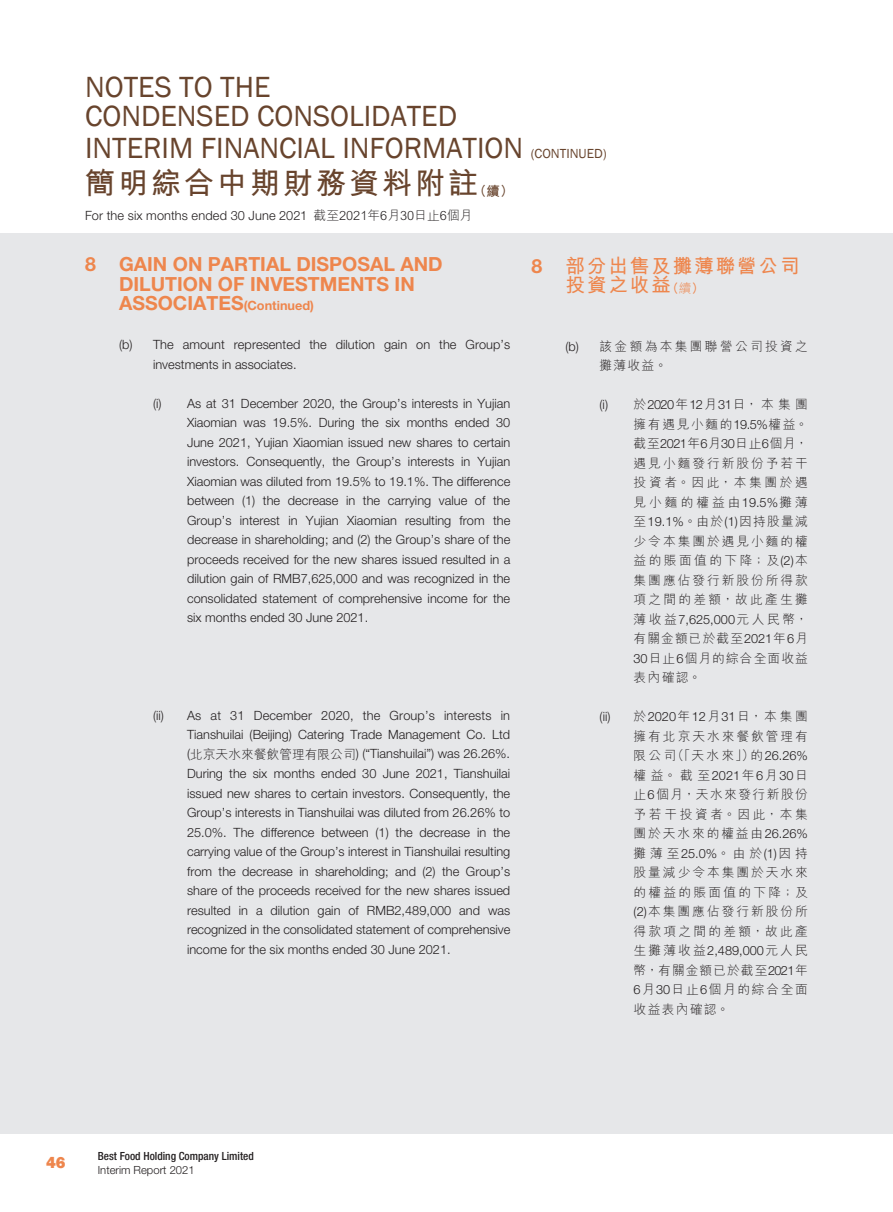
<style>
.page{position:relative;width:893px;height:1212px;background:#fff}
.page>*{position:absolute;margin:0;border:0;box-sizing:border-box;transform-origin:0 0}
.t1{font:30px/28.5px "Franklin Gothic";color:#68442d}
.t2{font:700 30px "M Hei HK";letter-spacing:.1em;color:#68442d}
.t3{font:700 19.5px "Helvetica Neue LT Std";color:#ee864d}
.t4{font:700 19.5px/19.5px "M Hei HK";letter-spacing:.1em;color:#ee864d}
.t5{font:800 16.5px "Franklin Gothic";color:#ee864d}
.t6{font:13.5px "Franklin Gothic";color:#68442d}
.t7{font:700 13.5px "M Hei HK";color:#68442d}
.t8{font:300 12.75px/19.5px "Helvetica Neue LT Std";color:#231f20;text-align:justify}
.t9{font:300 12.75px/19.5px "M Hei HK";letter-spacing:.15em;color:#231f20;text-align:justify}
.t10{font:300 12.75px/19.5px "M Hei HK";letter-spacing:.18em;color:#231f20}
.t11{font:700 12.75px "Helvetica Neue LT Std";color:#ee864d}
.t12{font:500 condensed 11.25px "Helvetica Neue LT Std";color:#231f20}
.t13{font:300 11.25px "Helvetica Neue LT Std";color:#231f20}
.s1{font-family:"M Hei HK"}
.s2{font-family:"Helvetica Neue LT Std"}
.s3{font-size:12.75px}
.s4{font-weight:300;font-size:12.75px}
</style>
<div class="page">
<div style="left:0;top:233px;width:893px;height:900px;background:#e6e7e9"></div>
<h1 class="t1" style="left:85px;top:73px;width:374px">NOTES TO THE<br>CON DENSED CONSOLIDATED</h1>
<h1 class="t1" style="left:85px;top:135px;width:435px">INTERIM FINANCIAL INFORMATION</h1>
<p class="t6" style="left:531px;top:145px;width:78px">(CONTIN UED)</p>
<h1 class="t2" style="left:85px;top:162px;width:394px">簡明綜合中期財務資料附註</h1>
<p class="t7" style="left:473px;top:182px;width:42px">（續）</p>
<p class="t8" style="left:85px;top:205px;width:389px">For the six months ended 30 June 2021 <span class="s1">截至2021年6月30日止6個月</span></p>
<h2 class="t3" style="left:85px;top:252px;width:26px">8 GAIN</h2>
<h2 class="t3" style="left:173px;top:252px;width:48px">ON PARTIAL</h2>
<h2 class="t3" style="left:296px;top:252px;width:14px">DISPOSAL</h2>
<h2 class="t3" style="left:400px;top:252px;width:15px">AND</h2>
<h2 class="t3" style="left:119px;top:272px;width:13px">DILUTION</h2>
<h2 class="t3" style="left:218px;top:272px;width:46px">OF INVESTMENTS</h2>
<h2 class="t3" style="left:395px;top:272px;width:10px">IN</h2>
<h2 class="t3" style="left:119px;top:291px;width:14px">ASSOCIATES</h2>
<p class="t11" style="left:244px;top:298px;width:72px">(Continued)</p>
<p class="t8" style="left:153px;top:335px;width:359px;text-indent:-34px">(b) The amount represented the dilution gain on the Group’s investments in associates.</p>
<p class="t8" style="left:187px;top:393px;width:325px;text-indent:-34px">(i) As at 31 December 2020, the Group’s interests in Yujian Xiaomian was 19.5%. During the six months ended 30<br>June 2021, Yujian Xiaomian issued new shares to certain investors. Consequently, the Group’s interests in Yujian Xiaomian was diluted from 19.5% to 19.1%. The difference between (1) the decrease in the carrying value of the Group’s interest in Yujian Xiaomian resulting from the decrease in shareholding; and (2) the Group’s share of the proceeds received for the new shares issued resulted in a dilution gain of RMB7,625,000 and was recognized in the consolidated statement of comprehensive income for the six months ended 30 June 2021.</p>
<p class="t8" style="left:187px;top:705px;width:325px;text-indent:-34px">(ii) As at 31 December 2020, the Group’s interests in Tianshuilai (Beijing) Catering Trade Management Co. Ltd (<span class="s1">北京天水來餐飲管理有限公司</span>) (“Tianshuilai”) was 26.26%.<br>During the six months ended 30 June 2021, Tianshuilai issued new shares to certain investors. Consequently, the Group’s interests in Tianshuilai was diluted from 26.26% to 25.0%. The difference between (1) the decrease in the carrying value of the Group’s interest in Tianshuilai resulting from the decrease in shareholding; and (2) the Group’s share of the proceeds received for the new shares issued resulted in a dilution gain of RMB2,489,000 and was recognized in the consolidated statement of comprehensive income for the six months ended 30 June 2021.</p>
<h2 class="t4" style="left:566px;top:254px;width:235px;text-indent:-34px"><span class="s2">8</span> 部分出售及攤薄聯營公司投資之收益<span class="s3">（</span><span class="s4">續</span><span class="s3">）</span></h2>
<p class="t10" style="left:600px;top:336px;width:210px;text-indent:-34px"><span class="s2">(b)</span> 該金額為本集團聯營公司投資之攤薄收益。</p>
<p class="t8" style="left:600px;top:394px;width:210px">(i) <span class="s1">於</span>2020<span class="s1">年</span>12<span class="s1">月</span>31<span class="s1">日，本集團</span></p>
<p class="t9" style="left:634px;top:414px;width:176px">擁有遇見小麵的<span class="s2">19.5%</span>權益。截至<span class="s2">2021</span>年<span class="s2">6</span>月<span class="s2">30</span>日止<span class="s2">6</span>個月，遇見小麵發行新股份予若干投資者。因此，本集團於遇見小麵的權益由<span class="s2">19.5%</span>攤薄至<span class="s2">19.1%</span>。由於<span class="s2">(1)</span>因持股量減少令本集團於遇見小麵的權益的賬面值的下降；及<span class="s2">(2)</span>本集團應佔發行新股份所得款項之間的差額，故此產生攤</p>
<p class="t8" style="left:634px;top:609px;width:176px"><span class="s1">薄收益</span>7,625,000<span class="s1">元人民幣，</span></p>
<p class="t9" style="left:634px;top:628px;width:176px">有關金額已於截至<span class="s2">2021</span>年<span class="s2">6</span>月<span class="s2">30</span>日止<span class="s2">6</span>個月的綜合全面收益表內確認。</p>
<p class="t8" style="left:600px;top:706px;width:12px">(ii)</p>
<p class="t9" style="left:634px;top:706px;width:176px">於<span class="s2">2020</span>年<span class="s2">12</span>月<span class="s2">31</span>日，本集團擁有北京天水來餐飲管理有限公司（「天水來」）的<span class="s2">26.26%</span>權益。截至<span class="s2">2021</span>年<span class="s2">6</span>月<span class="s2">30</span>日止<span class="s2">6</span>個月，天水來發行新股份予若干投資者。因此，本集團於天水來的權益由<span class="s2">26.26%</span>攤薄至<span class="s2">25.0%</span>。由於<span class="s2">(1)</span>因持股量減少令本集團於天水來的權益的賬面值的下降；及<span class="s2">(2)</span>本集團應佔發行新股份所得款項之間的差額，故此產</p>
<p class="t8" style="left:634px;top:940px;width:176px"><span class="s1">生攤薄收益</span>2,489,000<span class="s1">元人民</span></p>
<p class="t9" style="left:634px;top:960px;width:176px">幣，有關金額已於截至<span class="s2">2021</span>年<span class="s2">6</span>月<span class="s2">30</span>日止<span class="s2">6</span>個月的綜合全面收益表內確認。</p>
<p class="t5" style="left:46px;top:1152px;width:21px">46</p>
<p class="t12" style="left:98px;top:1149px;width:157px">Best Food Holding Company Limited</p>
<p class="t13" style="left:98px;top:1163px;width:98px">Interim Report 2021</p>
</div>
